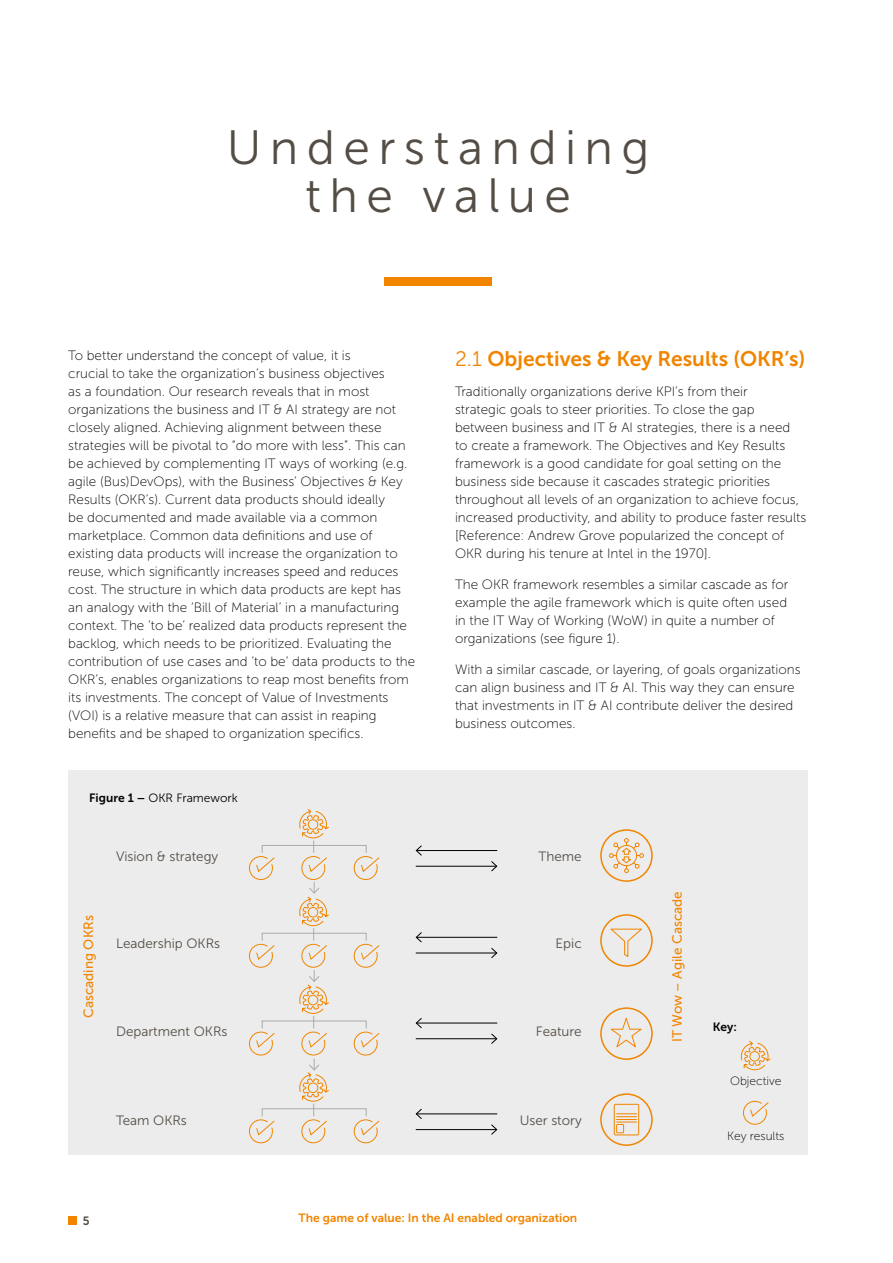
<style>
.page{position:relative;width:893px;height:1263px;background:#fff}
.page>*{position:absolute;margin:0;border:0;box-sizing:border-box;transform-origin:0 0}
.t1{font:48px/48px "Museo Sans 300";letter-spacing:.175em;color:#544d46;text-align:center}
.t2{font:21px "Museo Sans 700";color:#f18500}
.t3{font:13.5px/18px "Museo Sans 100";color:#000}
.t4{font:13.5px "Museo Sans 300";color:#544d46}
.t5{font:13.5px "Museo Sans 500";color:#f18500}
.t6{font:12px "Museo Sans 700";color:#f18500}
.t7{font:12px "Museo Sans 300";color:#000}
.t8{font:12px "Museo Sans 100";color:#000}
.t9{font:12px "Museo Sans 700";color:#000}
.t10{font:12px "Museo Sans 700";color:#544d46}
.s1{font-family:"Museo Sans 300"}
.s2{font-family:"Museo Sans 700"}
</style>
<div class="page">
<div style="left:68px;top:771px;width:740px;height:384px;background:#ececec"></div>
<svg style="left:601px;top:830px;width:51px;height:51px"></svg>
<div style="left:600px;top:829px;width:53px;height:53px;border:2px solid #f18500;border-radius:50%"></div>
<div style="left:600px;top:914px;width:53px;height:53px;border:2px solid #f18500;border-radius:50%"></div>
<div style="left:600px;top:1007px;width:53px;height:53px;border:2px solid #f18500;border-radius:50%"></div>
<div style="left:600px;top:1093px;width:53px;height:53px;border:2px solid #f18500;border-radius:50%"></div>
<svg style="left:613px;top:1103px;width:26px;height:33px"></svg>
<div style="left:616px;top:1124px;width:8px;height:9px;border:1px solid #f18500"></div>
<svg style="left:610px;top:1017px;width:32px;height:31px"></svg>
<svg style="left:609px;top:838px;width:35px;height:35px"></svg>
<svg style="left:610px;top:928px;width:32px;height:29px"></svg>
<hr style="left:416px;top:1129px;width:81px;height:1px;background:#000">
<svg style="left:490px;top:1124px;width:8px;height:11px"></svg>
<hr style="left:416px;top:1038px;width:81px;height:1px;background:#000">
<svg style="left:490px;top:1033px;width:8px;height:11px"></svg>
<hr style="left:416px;top:953px;width:81px;height:1px;background:#000">
<svg style="left:490px;top:948px;width:8px;height:10px"></svg>
<hr style="left:416px;top:866px;width:81px;height:1px;background:#000">
<svg style="left:490px;top:861px;width:8px;height:11px"></svg>
<hr style="left:416px;top:1113px;width:81px;height:1px;background:#000">
<svg style="left:415px;top:1108px;width:8px;height:11px"></svg>
<hr style="left:416px;top:1023px;width:81px;height:1px;background:#000">
<svg style="left:415px;top:1018px;width:8px;height:11px"></svg>
<hr style="left:416px;top:937px;width:81px;height:1px;background:#000">
<svg style="left:415px;top:932px;width:8px;height:11px"></svg>
<hr style="left:416px;top:850px;width:81px;height:1px;background:#000">
<svg style="left:415px;top:845px;width:7px;height:11px"></svg>
<svg style="left:743px;top:1100px;width:26px;height:25px"></svg>
<svg style="left:741px;top:1040px;width:30px;height:30px"></svg>
<div style="left:262px;top:845px;width:105px;height:8px;border:1px solid #a7acaf"></div>
<svg style="left:249px;top:856px;width:26px;height:24px"></svg>
<svg style="left:353px;top:856px;width:27px;height:24px"></svg>
<div style="left:262px;top:933px;width:105px;height:8px;border:1px solid #a7acaf"></div>
<svg style="left:249px;top:943px;width:26px;height:25px"></svg>
<svg style="left:353px;top:943px;width:27px;height:25px"></svg>
<div style="left:262px;top:1020px;width:105px;height:9px;border:1px solid #a7acaf"></div>
<svg style="left:249px;top:1031px;width:26px;height:25px"></svg>
<svg style="left:353px;top:1031px;width:27px;height:25px"></svg>
<div style="left:262px;top:1108px;width:105px;height:8px;border:1px solid #a7acaf"></div>
<svg style="left:249px;top:1119px;width:26px;height:24px"></svg>
<svg style="left:353px;top:1119px;width:27px;height:24px"></svg>
<svg style="left:299px;top:809px;width:31px;height:334px"></svg>
<div style="left:384px;top:277px;width:108px;height:9px;background:#f18500"></div>
<div style="left:68px;top:1216px;width:9px;height:9px;background:#f18500"></div>
<h1 class="t1" style="left:227px;top:123px;width:424px">Understanding the value</h1>
<p class="t3" style="left:68px;top:346px;width:349px">To better understand the concept of value, it is<br>crucial to take the organization’s business objectives<br>as a foundation. Our research reveals that in most organizations the business and IT &amp; AI strategy are not closely aligned. Achieving alignment between these strategies will be pivotal to “do more with less”. This can be achieved by complementing IT ways of working (e.g. agile (Bus)DevOps), with the Business’ Objectives &amp; Key Results (OKR’s). Current data products should ideally<br>be documented and made available via a common marketplace. Common data definitions and use of existing data products will increase the organization to reuse, which significantly increases speed and reduces cost. The structure in which data products are kept has an analogy with the ‘Bill of Material’ in a manufacturing context. The ‘to be’ realized data products represent the backlog, which needs to be prioritized. Evaluating the contribution of use cases and ‘to be’ data products to the OKR’s, enables organizations to reap most benefits from its investments. The concept of Value of Investments (VOI) is a relative measure that can assist in reaping benefits and be shaped to organization specifics.</p>
<h2 class="t2" style="left:455px;top:347px;width:352px"><span class="s1">2.1</span> Objectives &amp; Key Results (OKR’s)</h2>
<p class="t3" style="left:455px;top:383px;width:353px">Traditionally organizations derive KPI’s from their<br>strategic goals to steer priorities. To close the gap between business and IT &amp; AI strategies, there is a need<br>to create a framework. The Objectives and Key Results framework is a good candidate for goal setting on the business side because it cascades strategic priorities throughout all levels of an organization to achieve focus, increased productivity, and ability to produce faster results [Reference: Andrew Grove popularized the concept of OKR during his tenure at Intel in the 1970].</p>
<p class="t3" style="left:455px;top:575px;width:335px">The OKR framework resembles a similar cascade as for example the agile framework which is quite often used in the IT Way of Working (WoW) in quite a number of organizations (see figure 1).</p>
<p class="t3" style="left:455px;top:660px;width:347px">With a similar cascade, or layering, of goals organizations can align business and IT &amp; AI. This way they can ensure that investments in IT &amp; AI contribute deliver the desired business outcomes.</p>
<p class="t7" style="left:89px;top:791px;width:150px"><span class="s2">Figure 1 –</span> OKR Framework</p>
<p class="t4" style="left:116px;top:849px;width:104px">Vision &amp; strategy</p>
<p class="t5" style="left:81px;top:1018px;width:104px;rotate:-90deg">Cascading OKRs</p>
<p class="t4" style="left:116px;top:936px;width:106px">Leadership OKRs</p>
<p class="t4" style="left:116px;top:1024px;width:113px">Department OKRs</p>
<p class="t4" style="left:116px;top:1113px;width:72px">Team OKRs</p>
<p class="t4" style="left:538px;top:849px;width:45px">Theme</p>
<p class="t4" style="left:556px;top:936px;width:28px">Epic</p>
<p class="t4" style="left:536px;top:1024px;width:48px">Feature</p>
<p class="t4" style="left:520px;top:1113px;width:64px">User story</p>
<p class="t10" style="left:83px;top:1214px;width:8px">5</p>
<p class="t6" style="left:299px;top:1211px;width:280px">The game of value: In the AI enabled organization</p>
<p class="t5" style="left:670px;top:1042px;width:153px;rotate:-90deg">IT Wow – Agile Cascade</p>
<p class="t9" style="left:713px;top:1020px;width:26px">Key:</p>
<p class="t8" style="left:730px;top:1075px;width:53px">Objective</p>
<p class="t8" style="left:727px;top:1129px;width:59px">Key results</p>
</div>
